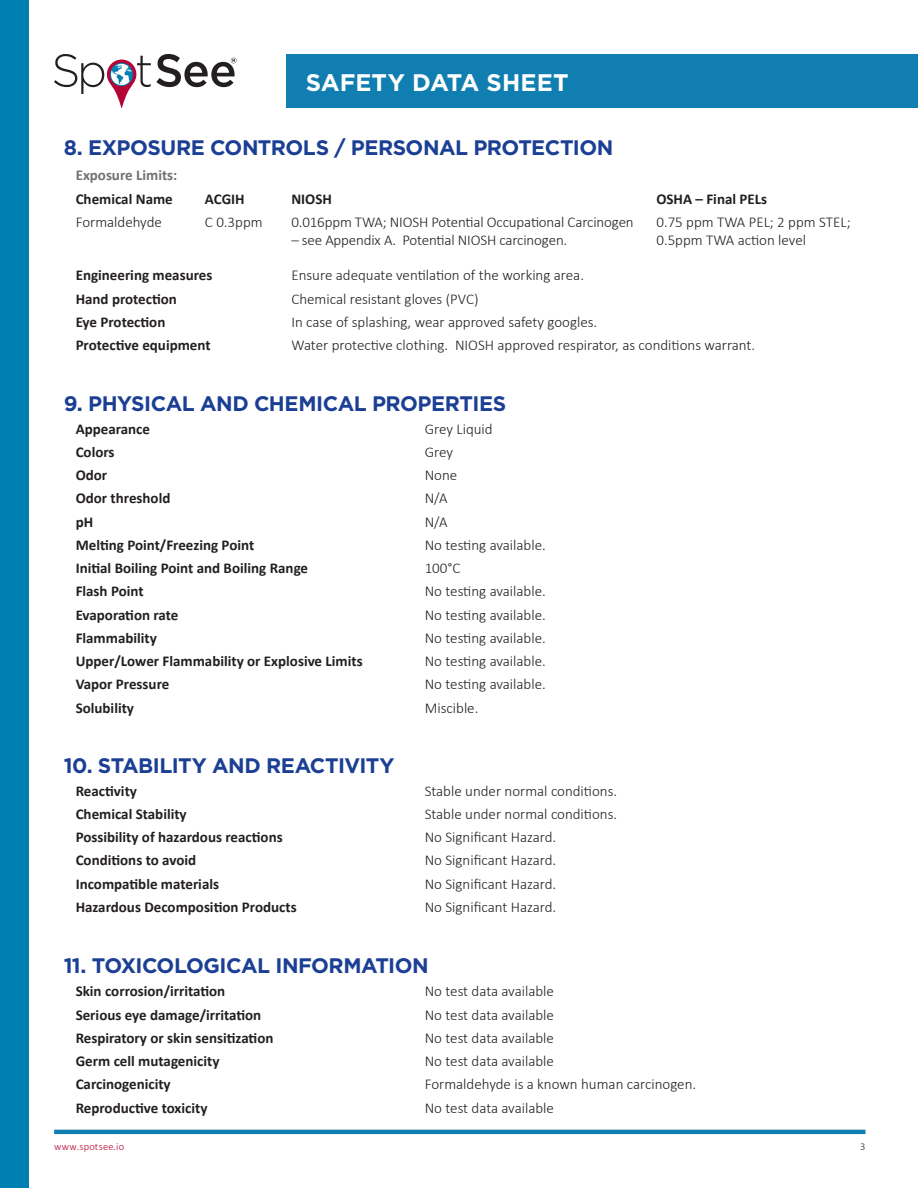
<style>
.page{position:relative;width:918px;height:1188px;background:#fff}
.page>*{position:absolute;margin:0;border:0;box-sizing:border-box;transform-origin:0 0}
.t1{font:700 24px "Gotham";letter-spacing:.005em;color:#fff}
.t2{font:700 21px "Gotham";letter-spacing:-.025em;color:#1b3f94}
.t3{font:300 15px/18px "Calibri";color:#231f20}
.t4{font:700 15px "Calibri";color:#231f20}
.t5{font:700 15px "Calibri";color:#727172}
.t6{font:300 10.5px "Calibri";letter-spacing:.02em;color:#b50536}
.t7{font:300 10.5px "Calibri";color:#231f20}
</style>
<div class="page">
<div style="left:286px;top:54px;width:632px;height:54px;background:#117eb1"></div>
<div style="left:0;top:0;width:29px;height:1188px;background:#007fb2"></div>
<svg style="left:54px;top:54px;width:183px;height:54px"></svg>
<hr style="left:54px;top:1130px;width:812px;height:4px;background:#117eb1">
<h1 class="t1" style="left:306px;top:69px;width:264px">SAFETY DATA SHEET</h1>
<h2 class="t2" style="left:64px;top:135px;width:551px">8. EXPOSURE CONTROLS / PERSONAL PROTECTION</h2>
<p class="t5" style="left:76px;top:166px;width:103px">Exposure Limits:</p>
<p class="t4" style="left:76px;top:189px;width:99px">Chemical Name</p>
<p class="t4" style="left:205px;top:189px;width:41px">ACGIH</p>
<p class="t4" style="left:291px;top:189px;width:42px">NIOSH</p>
<p class="t4" style="left:656px;top:189px;width:112px">OSHA – Final PELs</p>
<p class="t3" style="left:76px;top:212px;width:88px">Formaldehyde</p>
<p class="t3" style="left:205px;top:212px;width:59px">C 0.3ppm</p>
<p class="t3" style="left:291px;top:212px;width:344px">0.016ppm TWA; NIOSH Potential Occupational Carcinogen</p>
<p class="t3" style="left:291px;top:230px;width:277px">– see Appendix A. Potential NIOSH carcinogen.</p>
<p class="t3" style="left:656px;top:212px;width:196px">0.75 ppm TWA PEL; 2 ppm STEL;<br>0.5ppm TWA action level</p>
<p class="t4" style="left:76px;top:266px;width:138px">Engineering measures</p>
<p class="t3" style="left:291px;top:266px;width:294px">Ensure adequate ventilation of the working area.</p>
<p class="t4" style="left:76px;top:289px;width:103px">Hand protection</p>
<p class="t3" style="left:291px;top:289px;width:189px">Chemical resistant gloves (PVC)</p>
<p class="t4" style="left:76px;top:312px;width:91px">Eye Protection</p>
<p class="t3" style="left:291px;top:312px;width:307px">In case of splashing, wear approved safety googles.</p>
<p class="t4" style="left:76px;top:336px;width:136px">Protective equipment</p>
<p class="t3" style="left:291px;top:335px;width:465px">Water protective clothing. NIOSH approved respirator, as conditions warrant.</p>
<h2 class="t2" style="left:64px;top:391px;width:444px">9. PHYSICAL AND CHEMICAL PROPERTIES</h2>
<p class="t4" style="left:76px;top:419px;width:76px">Appearance</p>
<p class="t3" style="left:425px;top:419px;width:70px">Grey Liquid</p>
<p class="t4" style="left:76px;top:442px;width:40px">Colors</p>
<p class="t3" style="left:425px;top:442px;width:30px">Grey</p>
<p class="t4" style="left:76px;top:466px;width:33px">Odor</p>
<p class="t3" style="left:425px;top:465px;width:34px">None</p>
<p class="t4" style="left:76px;top:489px;width:96px">Odor threshold</p>
<p class="t3" style="left:425px;top:489px;width:25px">N/A</p>
<p class="t4" style="left:76px;top:512px;width:19px">pH</p>
<p class="t3" style="left:425px;top:512px;width:25px">N/A</p>
<p class="t4" style="left:76px;top:535px;width:180px">Melting Point/Freezing Point</p>
<p class="t3" style="left:425px;top:535px;width:123px">No testing available.</p>
<p class="t4" style="left:76px;top:559px;width:234px">Initial Boiling Point and Boiling Range</p>
<p class="t3" style="left:425px;top:558px;width:37px">100°C</p>
<p class="t4" style="left:76px;top:582px;width:70px">Flash Point</p>
<p class="t3" style="left:425px;top:582px;width:123px">No testing available.</p>
<p class="t4" style="left:76px;top:605px;width:104px">Evaporation rate</p>
<p class="t3" style="left:425px;top:605px;width:123px">No testing available.</p>
<p class="t4" style="left:76px;top:628px;width:83px">Flammability</p>
<p class="t3" style="left:425px;top:628px;width:123px">No testing available.</p>
<p class="t4" style="left:76px;top:652px;width:288px">Upper/Lower Flammability or Explosive Limits</p>
<p class="t3" style="left:425px;top:651px;width:123px">No testing available.</p>
<p class="t4" style="left:76px;top:675px;width:95px">Vapor Pressure</p>
<p class="t3" style="left:425px;top:675px;width:123px">No testing available.</p>
<p class="t4" style="left:76px;top:698px;width:60px">Solubility</p>
<p class="t3" style="left:425px;top:698px;width:55px">Miscible.</p>
<h2 class="t2" style="left:64px;top:753px;width:332px">10. STABILITY AND REACTIVITY</h2>
<p class="t4" style="left:76px;top:781px;width:63px">Reactivity</p>
<p class="t3" style="left:425px;top:781px;width:194px">Stable under normal conditions.</p>
<p class="t4" style="left:76px;top:804px;width:113px">Chemical Stability</p>
<p class="t3" style="left:425px;top:804px;width:194px">Stable under normal conditions.</p>
<p class="t4" style="left:76px;top:828px;width:209px">Possibility of hazardous reactions</p>
<p class="t3" style="left:425px;top:827px;width:133px">No Significant Hazard.</p>
<p class="t4" style="left:76px;top:851px;width:122px">Conditions to avoid</p>
<p class="t3" style="left:425px;top:851px;width:133px">No Significant Hazard.</p>
<p class="t4" style="left:76px;top:874px;width:145px">Incompatible materials</p>
<p class="t3" style="left:425px;top:874px;width:133px">No Significant Hazard.</p>
<p class="t4" style="left:76px;top:897px;width:223px">Hazardous Decomposition Products</p>
<p class="t3" style="left:425px;top:897px;width:133px">No Significant Hazard.</p>
<h2 class="t2" style="left:64px;top:954px;width:367px">11. TOXICOLOGICAL INFORMATION</h2>
<p class="t4" style="left:76px;top:982px;width:151px">Skin corrosion/irritation</p>
<p class="t3" style="left:425px;top:982px;width:131px">No test data available</p>
<p class="t4" style="left:76px;top:1005px;width:187px">Serious eye damage/irritation</p>
<p class="t3" style="left:425px;top:1005px;width:131px">No test data available</p>
<p class="t4" style="left:76px;top:1028px;width:199px">Respiratory or skin sensitization</p>
<p class="t3" style="left:425px;top:1028px;width:131px">No test data available</p>
<p class="t4" style="left:76px;top:1052px;width:145px">Germ cell mutagenicity</p>
<p class="t3" style="left:425px;top:1051px;width:131px">No test data available</p>
<p class="t4" style="left:76px;top:1075px;width:97px">Carcinogenicity</p>
<p class="t3" style="left:425px;top:1075px;width:273px">Formaldehyde is a known human carcinogen.</p>
<p class="t4" style="left:76px;top:1098px;width:133px">Reproductive toxicity</p>
<p class="t3" style="left:425px;top:1098px;width:131px">No test data available</p>
<p class="t6" style="left:54px;top:1140px;width:72px">www.spotsee.io</p>
<p class="t7" style="left:860px;top:1140px;width:7px">3</p>
</div>
